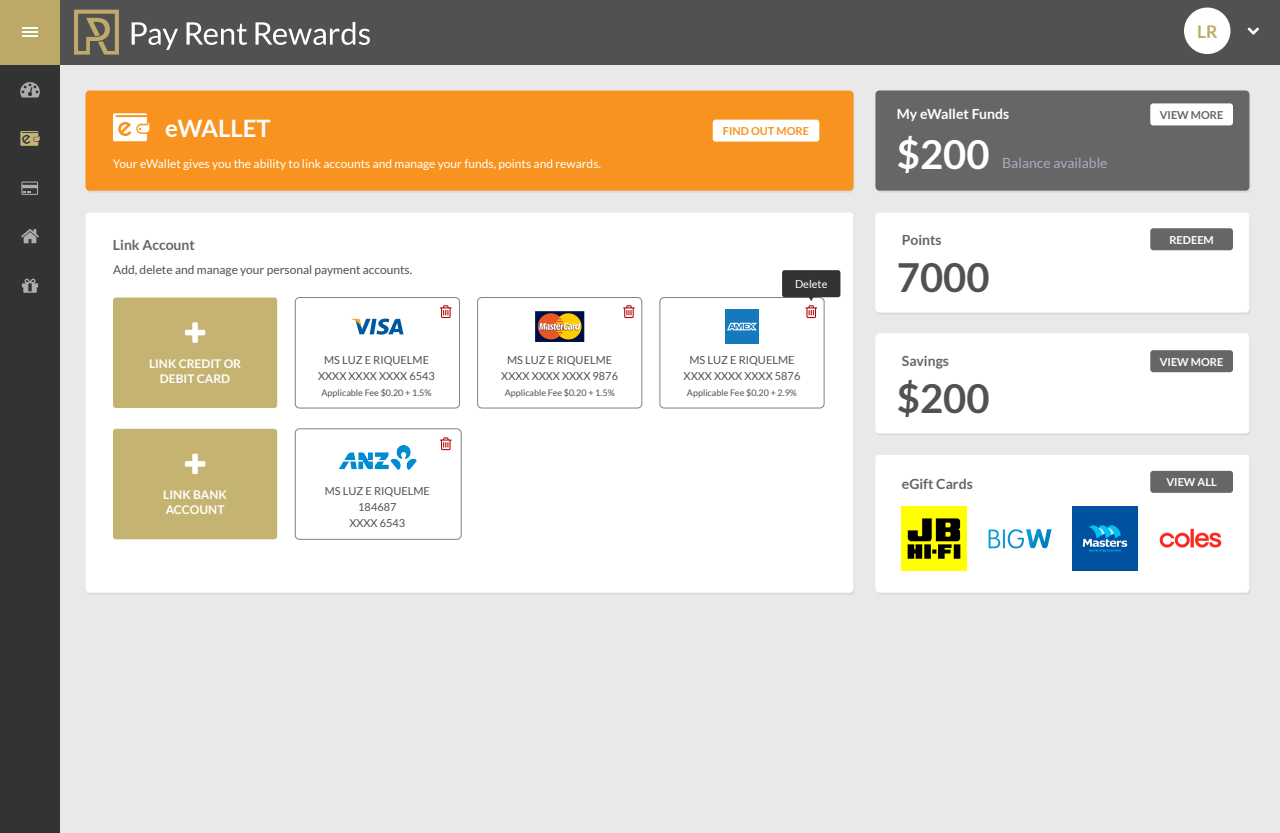
<style>
.page{position:relative;width:1280px;height:833px;background:#fff}
.page>*{position:absolute;margin:0;border:0;box-sizing:border-box;transform-origin:0 0}
.t1{font:700 40px "Lato";color:#515151}
.t2{font:700 40px "Lato";color:#fff}
.t3{font:700 24px "Lato";color:#fff}
.t4{font:700 17.4px "Lato";color:#beaa69}
.t5{font:700 14px "Lato";color:#666}
.t6{font:14px "Lato";color:#a9acbd}
.t7{font:700 14px "Lato";color:#fff}
.t8{font:12px "Lato";color:#fff}
.t9{font:12px "Lato";color:#515151}
.t10{font:700 12px/15px "Lato";color:#fff;text-align:center}
.t11{font:11px/16px "Lato";color:#515151;text-align:center}
.t12{font:700 11px "Lato";color:#fff}
.t13{font:700 11px "Lato";color:#f7931e}
.t14{font:700 11px "Lato";color:#666}
.t15{font:11px "Lato";color:#fff}
.t16{font:9px "Lato";color:#515151}
</style>
<div class="page">
<div style="left:0;top:0;width:1280px;height:832px;background:#e9e9e9"></div>
<div style="left:0;top:0;width:60px;height:832px;background:#333"></div>
<div style="left:0;top:0;width:1280px;height:64px;background:#515151"></div>
<div style="left:0;top:0;width:60px;height:64px;background:#bca966"></div>
<svg style="left:21px;top:229px;width:18px;height:14px"></svg>
<svg style="left:20px;top:82px;width:20px;height:15px"></svg>
<svg style="left:22px;top:278px;width:16px;height:15px"></svg>
<svg style="left:21px;top:181px;width:17px;height:14px"></svg>
<svg style="left:1248px;top:28px;width:11px;height:7px"></svg>
<div style="left:1184px;top:8px;width:46px;height:46px;background:#fff;border-radius:50%"></div>
<svg style="left:74px;top:10px;width:45px;height:45px"></svg>
<svg style="left:256px;top:22px;width:114px;height:23px"></svg>
<svg style="left:132px;top:22px;width:46px;height:28px"></svg>
<svg style="left:187px;top:22px;width:60px;height:23px"></svg>
<svg style="left:22px;top:27px;width:16px;height:10px"></svg>
<div style="left:87px;top:93px;width:768px;height:99px;background:#ecab5e;border-radius:4px"></div>
<div style="left:86px;top:91px;width:768px;height:99px;background:#f7931e;border-radius:4px"></div>
<div style="left:86px;top:212px;width:768px;height:380px;background:#fff;border-radius:4px"></div>
<svg style="left:21px;top:131px;width:18px;height:14px"></svg>
<svg style="left:113px;top:113px;width:36px;height:28px"></svg>
<div style="left:876px;top:92px;width:374px;height:100px;background:#8e8e8e;border-radius:4px"></div>
<div style="left:875px;top:90px;width:374px;height:100px;background:#666;border-radius:4px"></div>
<div style="left:876px;top:214px;width:374px;height:100px;background:#efefef;border-radius:4px"></div>
<div style="left:875px;top:212px;width:374px;height:100px;background:#fff;border-radius:4px"></div>
<div style="left:876px;top:335px;width:374px;height:100px;background:#efefef;border-radius:4px"></div>
<div style="left:875px;top:333px;width:374px;height:100px;background:#fff;border-radius:4px"></div>
<div style="left:875px;top:454px;width:374px;height:138px;background:#fff;border-radius:4px"></div>
<div style="left:1150px;top:103px;width:83px;height:22px;background:#fff;border-radius:3px"></div>
<div style="left:1150px;top:350px;width:83px;height:22px;background:#666;border-radius:3px"></div>
<div style="left:1150px;top:470px;width:83px;height:22px;background:#666;border-radius:3px"></div>
<div style="left:86px;top:91px;width:5px;height:99px;background:#f7931e"></div>
<div style="left:1150px;top:228px;width:83px;height:22px;background:#666;border-radius:3px"></div>
<div style="left:477px;top:297px;width:165px;height:111px;border:1px solid #808184;border-radius:4px"></div>
<div style="left:535px;top:311px;width:49px;height:31px;background:#000e45"></div>
<svg style="left:538px;top:313px;width:44px;height:26px"></svg>
<svg style="left:623px;top:305px;width:12px;height:13px"></svg>
<div style="left:295px;top:297px;width:165px;height:111px;border:1px solid #808184;border-radius:4px"></div>
<svg style="left:351px;top:318px;width:53px;height:16px"></svg>
<svg style="left:440px;top:305px;width:12px;height:13px"></svg>
<div style="left:659px;top:297px;width:166px;height:111px;border:1px solid #808184;border-radius:4px"></div>
<div style="left:725px;top:309px;width:34px;height:34px;background:#1579bd"></div>
<svg style="left:727px;top:323px;width:30px;height:7px"></svg>
<div style="left:782px;top:270px;width:58px;height:27px;background:#333;border-radius:3px"></div>
<svg style="left:805px;top:297px;width:12px;height:21px"></svg>
<div style="left:113px;top:297px;width:164px;height:111px;background:#c4b371;border-radius:3px"></div>
<svg style="left:185px;top:322px;width:20px;height:21px"></svg>
<div style="left:113px;top:428px;width:164px;height:111px;background:#c4b371;border-radius:3px"></div>
<svg style="left:185px;top:453px;width:20px;height:21px"></svg>
<div style="left:295px;top:428px;width:167px;height:111px;border:1px solid #808184;border-radius:4px"></div>
<img style="left:340px;top:445px;width:77px;height:25px">
<svg style="left:440px;top:437px;width:12px;height:13px"></svg>
<img style="left:1159px;top:528px;width:63px;height:20px">
<img style="left:1073px;top:506px;width:65px;height:64px">
<img style="left:988px;top:528px;width:64px;height:21px">
<img style="left:902px;top:506px;width:65px;height:64px">
<div style="left:713px;top:120px;width:106px;height:22px;background:#fff;border-radius:3px"></div>
<h3 class="t4" style="left:1197px;top:21px;width:22px">LR</h3>
<h2 class="t3" style="left:165px;top:114px;width:107px">eWALLET</h2>
<p class="t8" style="left:113px;top:157px;width:490px">Your eWallet gives you the ability to link accounts and manage your funds, points and rewards.</p>
<p class="t13" style="left:723px;top:125px;width:88px">FIND OUT MORE</p>
<p class="t7" style="left:897px;top:106px;width:114px">My eWallet Funds</p>
<h1 class="t2" style="left:897px;top:131px;width:94px">$200</h1>
<p class="t6" style="left:1002px;top:155px;width:107px">Balance available</p>
<p class="t14" style="left:1160px;top:108px;width:65px">VIEW MORE</p>
<p class="t5" style="left:113px;top:237px;width:83px">Link Account</p>
<p class="t5" style="left:902px;top:232px;width:41px">Points</p>
<p class="t12" style="left:1169px;top:233px;width:46px">REDEEM</p>
<p class="t9" style="left:113px;top:262px;width:301px">Add, delete and manage your personal payment accounts.</p>
<p class="t15" style="left:795px;top:277px;width:34px">Delete</p>
<h1 class="t1" style="left:897px;top:254px;width:94px">7000</h1>
<p class="t10" style="left:149px;top:355px;width:94px">LINK CREDIT OR<br>DEBIT CARD</p>
<p class="t11" style="left:318px;top:351px;width:118px">MS LUZ E RIQUELME<br>XXXX XXXX XXXX 6543</p>
<p class="t16" style="left:322px;top:387px;width:112px">Applicable Fee $0.20 + 1.5%</p>
<p class="t11" style="left:501px;top:351px;width:118px">MS LUZ E RIQUELME<br>XXXX XXXX XXXX 9876</p>
<p class="t16" style="left:505px;top:387px;width:112px">Applicable Fee $0.20 + 1.5%</p>
<p class="t11" style="left:684px;top:351px;width:118px">MS LUZ E RIQUELME<br>XXXX XXXX XXXX 5876</p>
<p class="t16" style="left:687px;top:387px;width:112px">Applicable Fee $0.20 + 2.9%</p>
<p class="t5" style="left:902px;top:352px;width:49px">Savings</p>
<h1 class="t1" style="left:897px;top:375px;width:94px">$200</h1>
<p class="t12" style="left:1160px;top:355px;width:65px">VIEW MORE</p>
<p class="t10" style="left:163px;top:487px;width:65px;text-align:left">LINK BANK<br>ACCOUNT</p>
<p class="t11" style="left:325px;top:483px;width:107px">MS LUZ E RIQUELME<br>184687<br>XXXX 6543</p>
<p class="t5" style="left:902px;top:475px;width:72px">eGift Cards</p>
<p class="t12" style="left:1166px;top:475px;width:52px">VIEW ALL</p>
</div>
